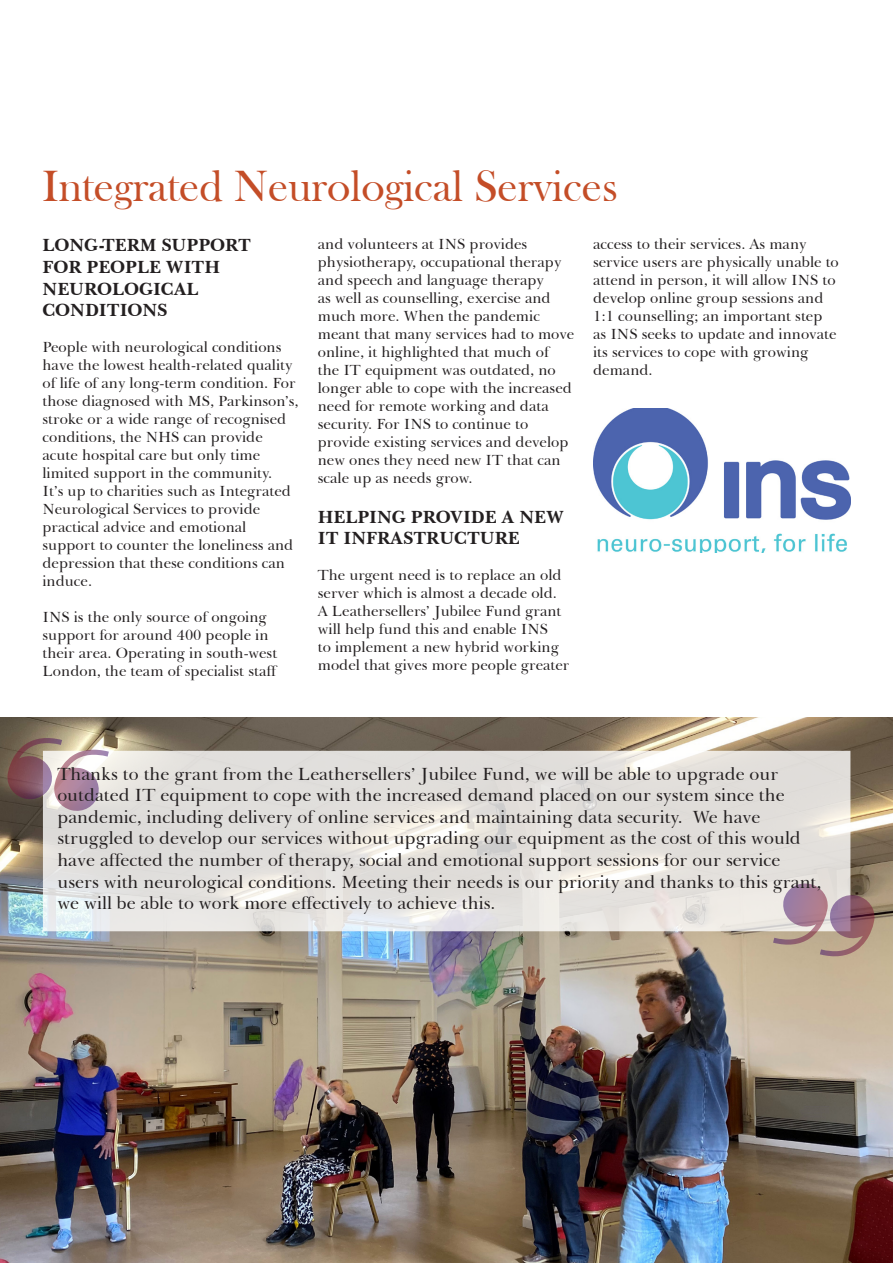
<style>
.page{position:relative;width:893px;height:1263px;background:#fff}
.page>*{position:absolute;margin:0;border:0;box-sizing:border-box;transform-origin:0 0}
.t1{font:45px "Bask Old Face";color:#c44d27}
.t2{font:18px/21.6px "Baskerville BT";color:#231f20}
.t3{font:700 18px/21.6px "Baskerville BT";color:#231f20}
.t4{font:15px/18px "Baskerville BT";color:#231f20}
</style>
<div class="page">
<img style="left:593px;top:408px;width:257px;height:145px">
<img style="left:0;top:718px;width:893px;height:545px">
<svg style="left:43px;top:751px;width:807px;height:180px;background:#e4e1de"></svg>
<svg style="left:6px;top:736px;width:103px;height:77px;background:#ab9395"></svg>
<svg style="left:773px;top:881px;width:102px;height:77px;background:#b39898"></svg>
<p class="t1" style="left:43px;top:161px;width:577px">Integrated Neurological Services</p>
<p class="t3" style="left:43px;top:235px;width:210px">LONG-TERM SUPPORT<br>FOR PEOPLE WITH<br>NEUROLOGICAL<br>CONDITIONS</p>
<p class="t4" style="left:43px;top:338px;width:258px">People with neurological conditions have the lowest health-related quality of life of any long-term condition. For those diagnosed with MS, Parkinson’s, stroke or a wide range of recognised conditions, the NHS can provide acute hospital care but only time limited support in the community.<br>It’s up to charities such as Integrated Neurological Services to provide practical advice and emotional support to counter the loneliness and depression that these conditions can induce.</p>
<p class="t4" style="left:43px;top:608px;width:236px">INS is the only source of ongoing support for around 400 people in their area. Operating in south-west London, the team of specialist staff</p>
<p class="t4" style="left:318px;top:235px;width:258px">and volunteers at INS provides physiotherapy, occupational therapy and speech and language therapy<br>as well as counselling, exercise and much more. When the pandemic meant that many services had to move online, it highlighted that much of<br>the IT equipment was outdated, no longer able to cope with the increased need for remote working and data security. For INS to continue to provide existing services and develop new ones they need new IT that can scale up as needs grow.</p>
<p class="t3" style="left:318px;top:506px;width:248px">HELPING PROVIDE A NEW<br>IT INFRASTRUCTURE</p>
<p class="t4" style="left:318px;top:566px;width:253px">The urgent need is to replace an old server which is almost a decade old.<br>A Leathersellers’ Jubilee Fund grant will help fund this and enable INS<br>to implement a new hybrid working model that gives more people greater</p>
<p class="t4" style="left:593px;top:235px;width:247px">access to their services. As many service users are physically unable to attend in person, it will allow INS to develop online group sessions and<br>1:1 counselling; an important step as INS seeks to update and innovate its services to cope with growing demand.</p>
<p class="t2" style="left:57px;top:763px;width:765px">Thanks to the grant from the Leathersellers’ Jubilee Fund, we will be able to upgrade our outdated IT equipment to cope with the increased demand placed on our system since the pandemic, including delivery of online services and maintaining data security. We have struggled to develop our services without upgrading our equipment as the cost of this would have affected the number of therapy, social and emotional support sessions for our service users with neurological conditions. Meeting their needs is our priority and thanks to this grant, we will be able to work more effectively to achieve this.</p>
</div>
